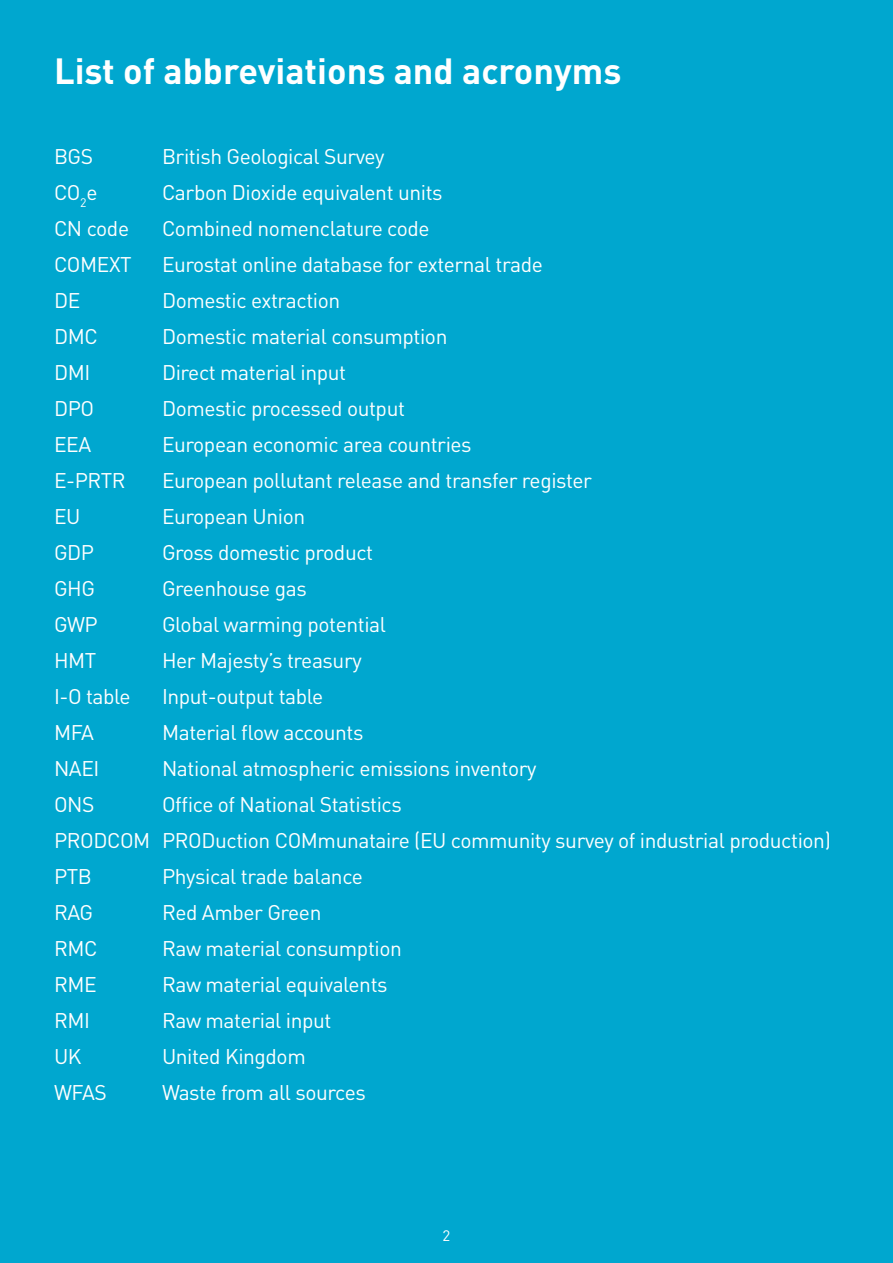
<style>
.page{position:relative;width:893px;height:1263px;background:#00a7cf}
.page>*{position:absolute;margin:0;border:0;box-sizing:border-box;transform-origin:0 0}
.t1{font:700 36px "DIN";color:#fff}
.t2{font:21px "DIN";letter-spacing:-.02em;color:#fff}
.t3{font:15px "DIN";color:#fff}
</style>
<div class="page">
<p class="t1" style="left:54px;top:47px;width:569px">List of abbreviations and acronyms</p>
<p class="t2" style="left:54px;top:143px;width:41px">BGS</p>
<p class="t2" style="left:162px;top:143px;width:224px">British Geological Survey</p>
<p class="t2" style="left:54px;top:179px;width:45px">CO<sub>2</sub>e</p>
<p class="t2" style="left:162px;top:179px;width:282px">Carbon Dioxide equivalent units</p>
<p class="t2" style="left:54px;top:215px;width:77px">CN code</p>
<p class="t2" style="left:162px;top:215px;width:269px">Combined nomenclature code</p>
<p class="t2" style="left:54px;top:251px;width:79px">COMEXT</p>
<p class="t2" style="left:162px;top:251px;width:383px">Eurostat online database for external trade</p>
<p class="t2" style="left:54px;top:287px;width:28px">DE</p>
<p class="t2" style="left:162px;top:287px;width:180px">Domestic extraction</p>
<p class="t2" style="left:54px;top:323px;width:45px">DMC</p>
<p class="t2" style="left:162px;top:323px;width:287px">Domestic material consumption</p>
<p class="t2" style="left:54px;top:359px;width:38px">DMI</p>
<p class="t2" style="left:162px;top:359px;width:186px">Direct material input</p>
<p class="t2" style="left:54px;top:395px;width:42px">DPO</p>
<p class="t2" style="left:162px;top:395px;width:245px">Domestic processed output</p>
<p class="t2" style="left:54px;top:431px;width:39px">EEA</p>
<p class="t2" style="left:162px;top:431px;width:311px">European economic area countries</p>
<p class="t2" style="left:54px;top:467px;width:73px">E-PRTR</p>
<p class="t2" style="left:162px;top:467px;width:431px">European pollutant release and transfer register</p>
<p class="t2" style="left:54px;top:503px;width:28px">EU</p>
<p class="t2" style="left:162px;top:503px;width:145px">European Union</p>
<p class="t2" style="left:54px;top:539px;width:42px">GDP</p>
<p class="t2" style="left:162px;top:539px;width:213px">Gross domestic product</p>
<p class="t2" style="left:54px;top:575px;width:43px">GHG</p>
<p class="t2" style="left:162px;top:575px;width:146px">Greenhouse gas</p>
<p class="t2" style="left:54px;top:611px;width:45px">GWP</p>
<p class="t2" style="left:162px;top:611px;width:226px">Global warming potential</p>
<p class="t2" style="left:54px;top:647px;width:44px">HMT</p>
<p class="t2" style="left:162px;top:647px;width:201px">Her Majesty’s treasury</p>
<p class="t2" style="left:54px;top:683px;width:78px">I-O table</p>
<p class="t2" style="left:162px;top:683px;width:163px">Input-output table</p>
<p class="t2" style="left:54px;top:719px;width:42px">MFA</p>
<p class="t2" style="left:162px;top:719px;width:203px">Material flow accounts</p>
<p class="t2" style="left:54px;top:755px;width:47px">NAEI</p>
<p class="t2" style="left:162px;top:755px;width:376px">National atmospheric emissions inventory</p>
<p class="t2" style="left:54px;top:791px;width:42px">ONS</p>
<p class="t2" style="left:162px;top:791px;width:241px">Office of National Statistics</p>
<p class="t2" style="left:54px;top:827px;width:778px">PRODCOM PRODuction COMmunataire (EU community survey of industrial production)</p>
<p class="t2" style="left:54px;top:863px;width:39px">PTB</p>
<p class="t2" style="left:162px;top:863px;width:203px">Physical trade balance</p>
<p class="t2" style="left:54px;top:899px;width:41px">RAG</p>
<p class="t2" style="left:162px;top:899px;width:161px">Red Amber Green</p>
<p class="t2" style="left:54px;top:935px;width:45px">RMC</p>
<p class="t2" style="left:162px;top:935px;width:241px">Raw material consumption</p>
<p class="t2" style="left:54px;top:971px;width:44px">RME</p>
<p class="t2" style="left:162px;top:971px;width:227px">Raw material equivalents</p>
<p class="t2" style="left:54px;top:1007px;width:37px">RMI</p>
<p class="t2" style="left:162px;top:1007px;width:171px">Raw material input</p>
<p class="t2" style="left:54px;top:1043px;width:29px">UK</p>
<p class="t2" style="left:162px;top:1043px;width:145px">United Kingdom</p>
<p class="t2" style="left:54px;top:1079px;width:54px">WFAS</p>
<p class="t2" style="left:162px;top:1079px;width:205px">Waste from all sources</p>
<p class="t3" style="left:443px;top:1226px;width:9px">2</p>
</div>
